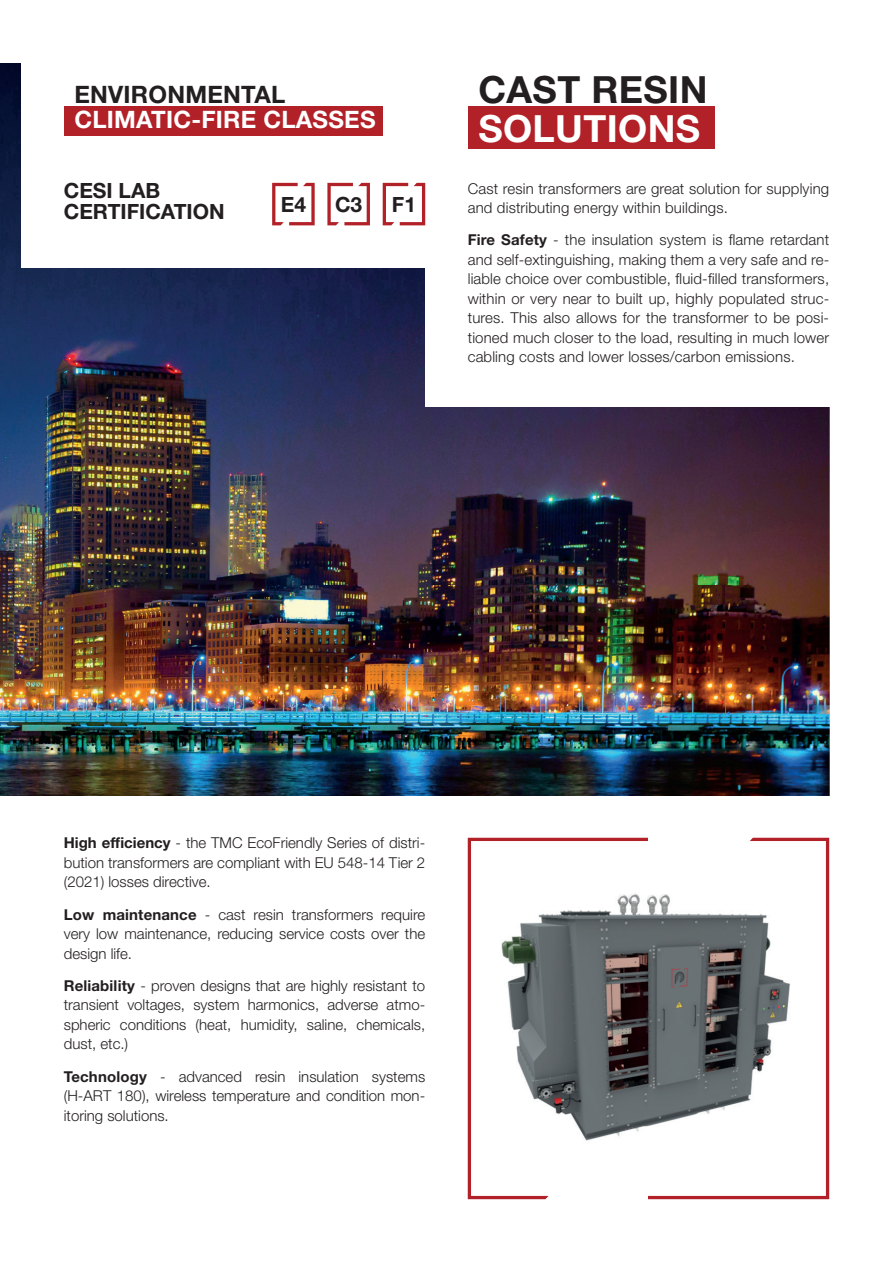
<style>
.page{position:relative;width:893px;height:1263px;background:#fff}
.page>*{position:absolute;margin:0;border:0;box-sizing:border-box;transform-origin:0 0}
.t1{font:700 37.5px "Helvetica Neue LT Std";letter-spacing:.01em;color:#231f20}
.t2{font:700 37.5px "Helvetica Neue LT Std";letter-spacing:.01em;color:#fff}
.t3{font:700 24px "Helvetica Neue LT Std";letter-spacing:.01em;color:#fff}
.t4{font:700 24px "Helvetica Neue LT Std";letter-spacing:.01em;color:#231f20}
.t5{font:700 21px/21px "Helvetica Neue LT Std";color:#231f20}
.t6{font:300 15px/19.5px "Helvetica Neue LT Std";color:#231f20;text-align:justify}
.s1{font-weight:700}
</style>
<div class="page">
<img style="left:0;top:64px;width:829px;height:731px">
<div style="left:425px;top:0;width:468px;height:406px;background:#fff"></div>
<div style="left:21px;top:0;width:872px;height:268px;background:#fff"></div>
<div style="left:468px;top:106px;width:246px;height:43px;background:#b22028"></div>
<svg style="left:468px;top:838px;width:180px;height:361px"></svg>
<svg style="left:648px;top:838px;width:181px;height:361px"></svg>
<div style="left:64px;top:106px;width:319px;height:30px;background:#b22028"></div>
<svg style="left:383px;top:183px;width:42px;height:42px"></svg>
<svg style="left:327px;top:183px;width:43px;height:42px"></svg>
<svg style="left:272px;top:183px;width:43px;height:42px"></svg>
<img style="left:492px;top:882px;width:313px;height:272px">
<h2 class="t4" style="left:74px;top:80px;width:212px">ENVIRONMENTAL</h2>
<h2 class="t3" style="left:74px;top:105px;width:303px">CLIMATIC-FIRE CLASSES</h2>
<h3 class="t5" style="left:64px;top:179px;width:162px">CESI LAB<br>CERTIFICATION</h3>
<h3 class="t5" style="left:281px;top:193px;width:27px">E4</h3>
<h3 class="t5" style="left:335px;top:193px;width:29px">C3</h3>
<h3 class="t5" style="left:392px;top:193px;width:26px">F1</h3>
<h1 class="t1" style="left:478px;top:67px;width:231px">CAST RESIN</h1>
<h1 class="t2" style="left:478px;top:106px;width:223px">SOLUTIONS</h1>
<p class="t6" style="left:468px;top:178px;width:363px">Cast resin transformers are great solution for supplying and distributing energy within buildings.</p>
<p class="t6" style="left:468px;top:230px;width:363px"><span class="s1">Fire Safety</span> - the insulation system is flame retardant and self-extinguishing, making them a very safe and re&shy;liable choice over combustible, fluid-filled transformers, within or very near to built up, highly populated struc&shy;tures. This also allows for the transformer to be posi&shy;tioned much closer to the load, resulting in much lower cabling costs and lower losses/carbon emissions.</p>
<p class="t6" style="left:64px;top:833px;width:363px"><span class="s1">High efficiency</span> - the TMC EcoFriendly Series of distri&shy;bution transformers are compliant with EU 548-14 Tier 2 (2021) losses directive.</p>
<p class="t6" style="left:64px;top:904px;width:363px"><span class="s1">Low maintenance</span> - cast resin transformers require very low maintenance, reducing service costs over the design life.</p>
<p class="t6" style="left:64px;top:975px;width:363px"><span class="s1">Reliability</span> - proven designs that are highly resistant to transient voltages, system harmonics, adverse atmo&shy;spheric conditions (heat, humidity, saline, chemicals, dust, etc.)</p>
<p class="t6" style="left:64px;top:1066px;width:363px"><span class="s1">Technology</span> - advanced resin insulation systems (H-ART 180), wireless temperature and condition mon&shy;itoring solutions.</p>
</div>
